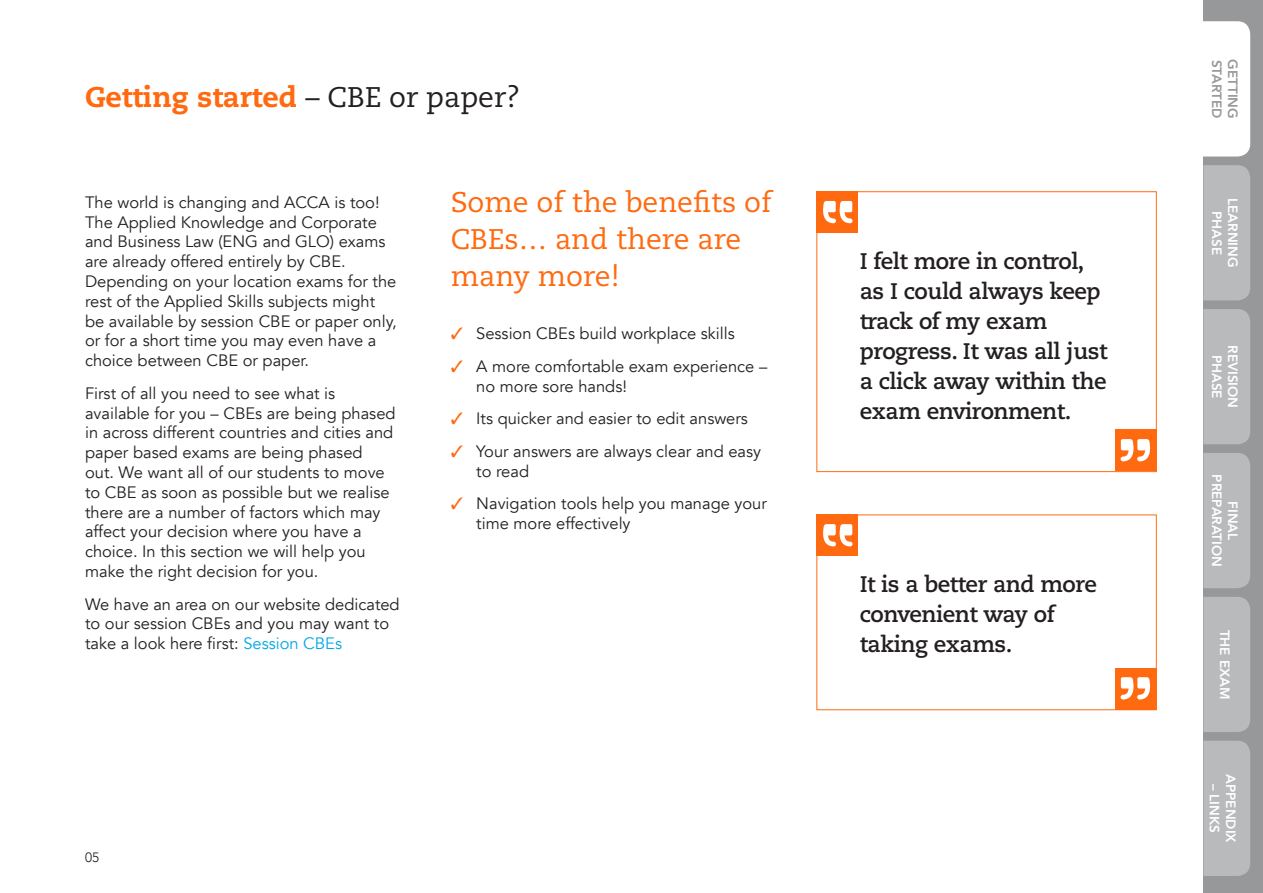
<style>
.page{position:relative;width:1263px;height:893px;background:#fff}
.page>*{position:absolute;margin:0;border:0;box-sizing:border-box;transform-origin:0 0}
.C_HEAD_ORANGE{font:28.35px/36.8px "Caecilia";color:#ff6a10}
.RUNNING_HEADER{font:800 28.35px "Caecilia";color:#ff6a10}
.BOXED_QUOTE{font:700 22.5px/30px "Caecilia";letter-spacing:-.02em;color:#231f20}
.STUDY_TIPS_TICK_BULL{font:16.5px/19.8px "Avenir";color:#231f20}
.TAB_TITLE{font:800 13.5px/16.2px "Avenir";color:#fff;text-align:center}
.TAB_TITLE-2{font:800 13.5px "Avenir";color:#97989a}
.PAGE_NUMBER{font:300 13.5px "Avenir";color:#231f20}
.s1{font-weight:400;color:#231f20}
.s2{color:#00a8e4}
.s3{color:#ff6a10}
</style>
<div class="page">
<div style="left:816px;top:191px;width:341px;height:281px;border:1px solid #ff6a10"></div>
<div style="left:816px;top:191px;width:42px;height:42px;background:#ff6a10"></div>
<svg style="left:823px;top:201px;width:29px;height:22px"></svg>
<div style="left:1115px;top:429px;width:42px;height:42px;background:#ff6a10"></div>
<svg style="left:1120px;top:439px;width:30px;height:22px"></svg>
<div style="left:816px;top:514px;width:42px;height:42px;background:#ff6a10"></div>
<svg style="left:823px;top:524px;width:29px;height:22px"></svg>
<div style="left:1115px;top:668px;width:42px;height:41px;background:#ff6a10"></div>
<svg style="left:1120px;top:677px;width:30px;height:22px"></svg>
<div style="left:1203px;top:0;width:60px;height:893px;background:#97989a"></div>
<div style="left:1203px;top:453px;width:47px;height:135px;background:#b9babb"></div>
<div style="left:1203px;top:309px;width:47px;height:135px;background:#b9babb"></div>
<div style="left:1203px;top:21px;width:47px;height:136px;background:#fff"></div>
<div style="left:1203px;top:597px;width:47px;height:135px;background:#b9babb"></div>
<div style="left:1203px;top:165px;width:47px;height:135px;background:#b9babb"></div>
<div style="left:1203px;top:741px;width:47px;height:135px;background:#b9babb"></div>
<p class="RUNNING_HEADER" style="left:85px;top:80px;width:437px">Getting started <span class="s1">– CBE or paper?</span></p>
<p class="STUDY_TIPS_TICK_BULL" style="left:85px;top:193px;width:313px">The world is changing and ACCA is too!<br>The Applied Knowledge and Corporate and Business Law (ENG and GLO) exams are already offered entirely by CBE.<br>Depending on your location exams for the rest of the Applied Skills subjects might be available by session CBE or paper only, or for a short time you may even have a choice between CBE or paper.</p>
<p class="STUDY_TIPS_TICK_BULL" style="left:85px;top:384px;width:312px">First of all you need to see what is available for you – CBEs are being phased in across different countries and cities and paper based exams are being phased out. We want all of our students to move to CBE as soon as possible but we realise there are a number of factors which may affect your decision where you have a choice. In this section we will help you make the right decision for you.</p>
<p class="STUDY_TIPS_TICK_BULL" style="left:85px;top:594px;width:316px">We have an area on our website dedicated to our session CBEs and you may want to take a look here first: <span class="s2">Session CBEs</span></p>
<p class="C_HEAD_ORANGE" style="left:451px;top:184px;width:322px">Some of the benefits of<br>CBEs… and there are many more!</p>
<p class="STUDY_TIPS_TICK_BULL" style="left:451px;top:324px;width:286px"><span class="s3">✓</span> Session CBEs build workplace skills</p>
<p class="STUDY_TIPS_TICK_BULL" style="left:476px;top:357px;width:292px;text-indent:-26px"><span class="s3">✓</span> A more comfortable exam experience – no more sore hands!</p>
<p class="STUDY_TIPS_TICK_BULL" style="left:451px;top:409px;width:299px"><span class="s3">✓</span> Its quicker and easier to edit answers</p>
<p class="STUDY_TIPS_TICK_BULL" style="left:476px;top:441px;width:286px;text-indent:-26px"><span class="s3">✓</span> Your answers are always clear and easy to read</p>
<p class="STUDY_TIPS_TICK_BULL" style="left:476px;top:494px;width:292px;text-indent:-26px"><span class="s3">✓</span> Navigation tools help you manage your time more effectively</p>
<p class="PAGE_NUMBER" style="left:85px;top:849px;width:16px">05</p>
<p class="BOXED_QUOTE" style="left:860px;top:247px;width:249px">I felt more in control, as I could always keep track of my exam progress. It was all just a click away within the exam environment.</p>
<p class="BOXED_QUOTE" style="left:860px;top:570px;width:239px">It is a better and more convenient way of taking exams.</p>
<p class="TAB_TITLE-2" style="left:1227px;top:60px;width:60px;rotate:90deg">STARTED</p>
<p class="TAB_TITLE-2" style="left:1243px;top:59px;width:61px;rotate:90deg">GETTING</p>
<p class="TAB_TITLE" style="left:1241px;top:198px;width:71px;rotate:90deg">LEARNING<br>PHASE</p>
<p class="TAB_TITLE" style="left:1241px;top:345px;width:65px;rotate:90deg">REVISION<br>PHASE</p>
<p class="TAB_TITLE" style="left:1241px;top:474px;width:94px;rotate:90deg">FINAL<br>PREPARATION</p>
<p class="TAB_TITLE" style="left:1233px;top:630px;width:71px;rotate:90deg">THE EXAM</p>
<p class="TAB_TITLE" style="left:1239px;top:774px;width:70px;rotate:90deg">APPENDIX</p>
<p class="TAB_TITLE" style="left:1222px;top:784px;width:51px;rotate:90deg">– LINKS</p>
</div>
